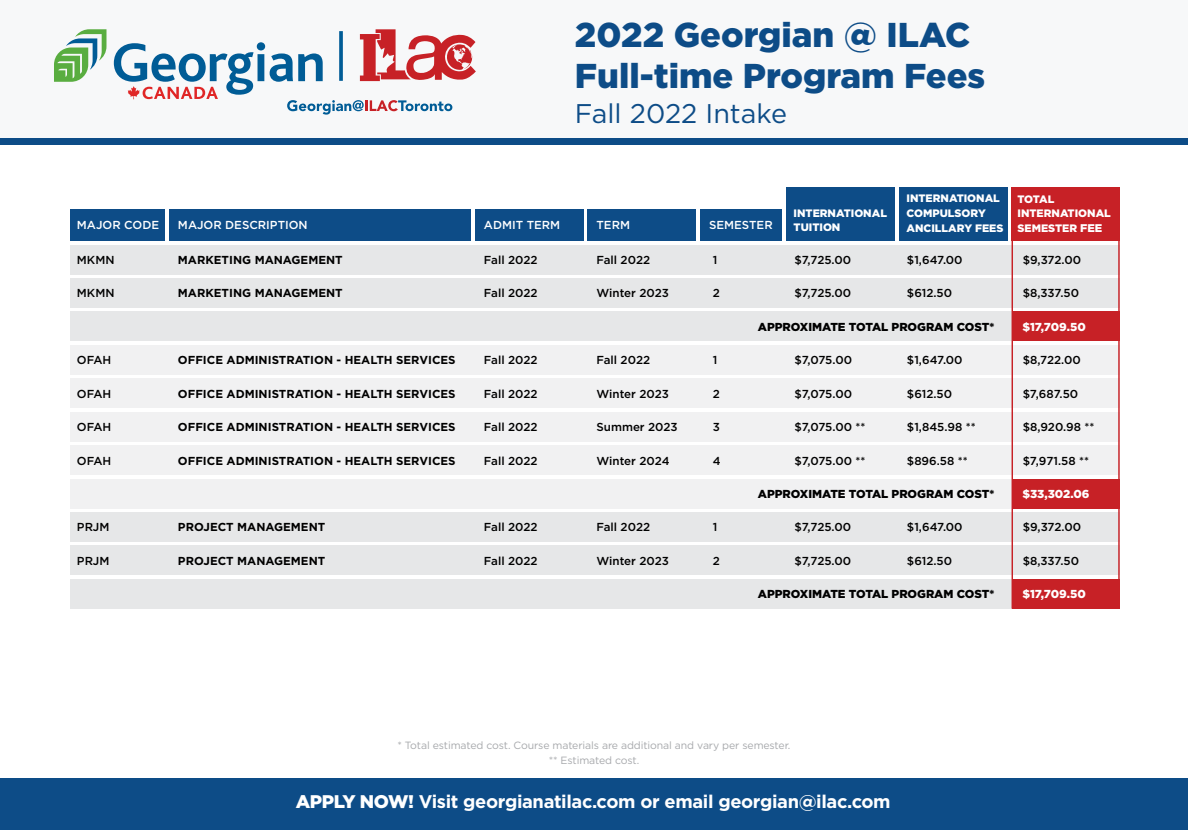
<style>
.page{position:relative;width:1188px;height:830px;background:#fff}
.page>*{position:absolute;margin:0;border:0;box-sizing:border-box;transform-origin:0 0}
.t1{font:900 34.5px/41.4px "Gotham";color:#0d4c87}
.t2{font:27px "Gotham";color:#0d4c87}
.t3{font:700 18.3px "Gotham";letter-spacing:-.02em;color:#fff}
.t4{font:500 11.55px "Gotham";color:#000}
.t5{font:700 11.55px "Gotham";color:#000}
.t6{font:900 11.55px "Gotham";color:#000}
.t7{font:500 11.55px "Gotham";color:#fff}
.t8{font:900 11.55px "Gotham";color:#fff}
.t9{font:900 10.8px/14.5px "Gotham";color:#fff}
.t10{font:10.5px/14.4px "Gotham";letter-spacing:-.01em;color:#a7a9ac;text-align:center}
.s1{font-size:11.1px}
.s2{font-weight:900}
</style>
<div class="page">
<div style="left:71px;top:345px;width:1049px;height:30px;background:#f1f1f2"></div>
<div style="left:71px;top:412px;width:1049px;height:30px;background:#f1f1f2"></div>
<div style="left:71px;top:379px;width:1049px;height:29px;background:#f1f1f2"></div>
<div style="left:71px;top:445px;width:1049px;height:30px;background:#f1f1f2"></div>
<div style="left:71px;top:479px;width:1049px;height:29px;background:#f1f1f2"></div>
<div style="left:1012px;top:479px;width:107px;height:29px;background:#c72126"></div>
<div style="left:71px;top:245px;width:1049px;height:29px;background:#e6e7e8"></div>
<div style="left:71px;top:278px;width:1049px;height:30px;background:#e6e7e8"></div>
<div style="left:71px;top:312px;width:1049px;height:29px;background:#e6e7e8"></div>
<div style="left:1012px;top:312px;width:107px;height:29px;background:#c72126"></div>
<div style="left:0;top:0;width:1188px;height:142px;background:#f7f8f9"></div>
<div style="left:0;top:139px;width:1188px;height:6px;background:#0d4c87"></div>
<div style="left:0;top:779px;width:1188px;height:51px;background:#0d4c87"></div>
<svg style="left:54px;top:29px;width:52px;height:53px"></svg>
<svg style="left:114px;top:29px;width:362px;height:86px"></svg>
<div style="left:71px;top:210px;width:94px;height:31px;background:#0d4c87"></div>
<div style="left:588px;top:210px;width:108px;height:31px;background:#0d4c87"></div>
<div style="left:475px;top:210px;width:108px;height:31px;background:#0d4c87"></div>
<div style="left:1012px;top:188px;width:108px;height:53px;background:#c72126"></div>
<div style="left:700px;top:210px;width:82px;height:31px;background:#0d4c87"></div>
<div style="left:786px;top:188px;width:109px;height:53px;background:#0d4c87"></div>
<div style="left:899px;top:188px;width:108px;height:53px;background:#0d4c87"></div>
<div style="left:169px;top:210px;width:302px;height:31px;background:#0d4c87"></div>
<div style="left:71px;top:512px;width:1049px;height:30px;background:#e6e7e8"></div>
<div style="left:71px;top:546px;width:1049px;height:29px;background:#e6e7e8"></div>
<div style="left:71px;top:579px;width:1049px;height:30px;background:#e6e7e8"></div>
<div style="left:1012px;top:579px;width:107px;height:30px;background:#c72126"></div>
<div style="left:1012px;top:188px;width:108px;height:421px;border:1px solid #c72126"></div>
<h1 class="t1" style="left:575px;top:13px;width:412px">2022 Georgian @ ILAC<br>Full-time Program Fees</h1>
<h2 class="t2" style="left:575px;top:96px;width:214px">Fall 2022 Intake</h2>
<p class="t9" style="left:907px;top:191px;width:99px">INTERNATIONAL<br>COMPULSORY<br>ANCILLARY FEES</p>
<p class="t9" style="left:1018px;top:191px;width:95px">TOTAL<br>INTERNATIONAL</p>
<p class="t9" style="left:794px;top:206px;width:95px">INTERNATIONAL<br>TUITION</p>
<p class="t7" style="left:77px;top:218px;width:84px">MAJOR CODE</p>
<p class="t7" style="left:484px;top:218px;width:78px">ADMIT TERM</p>
<p class="t7" style="left:597px;top:218px;width:35px">TERM</p>
<p class="t7" style="left:709px;top:218px;width:65px">SEMESTER</p>
<p class="t7" style="left:178px;top:218px;width:131px">MAJOR DESCRIPTION</p>
<p class="t9" style="left:1018px;top:220px;width:86px">SEMESTER <span class="s1">FEE</span></p>
<p class="t4" style="left:77px;top:252px;width:39px">MKMN</p>
<p class="t4" style="left:77px;top:286px;width:39px">MKMN</p>
<p class="t5" style="left:178px;top:252px;width:166px">MARKETING MANAGEMENT</p>
<p class="t5" style="left:178px;top:286px;width:166px">MARKETING MANAGEMENT</p>
<p class="t4" style="left:484px;top:252px;width:55px">Fall 2022</p>
<p class="t4" style="left:597px;top:252px;width:55px">Fall 2022</p>
<p class="t4" style="left:484px;top:286px;width:55px">Fall 2022</p>
<p class="t4" style="left:597px;top:286px;width:74px">Winter 2023</p>
<p class="t4" style="left:713px;top:252px;width:6px">1</p>
<p class="t4" style="left:713px;top:286px;width:9px">2</p>
<p class="t4" style="left:794px;top:252px;width:58px">$7,725.00</p>
<p class="t4" style="left:794px;top:286px;width:58px">$7,725.00</p>
<p class="t6" style="left:758px;top:319px;width:238px">APPROXIMATE TOTAL PROGRAM COST*</p>
<p class="t4" style="left:907px;top:252px;width:57px">$1,647.00</p>
<p class="t4" style="left:907px;top:286px;width:47px">$612.50</p>
<p class="t4" style="left:1023px;top:252px;width:60px">$9,372.00</p>
<p class="t4" style="left:1023px;top:286px;width:58px">$8,337.50</p>
<p class="t8" style="left:1022px;top:319px;width:65px">$17,709.50</p>
<p class="t4" style="left:77px;top:353px;width:36px">OFAH</p>
<p class="t5" style="left:178px;top:353px;width:279px">OFFICE ADMINISTRATION - HEALTH SERVICES</p>
<p class="t4" style="left:484px;top:353px;width:55px">Fall 2022</p>
<p class="t4" style="left:597px;top:353px;width:55px">Fall 2022</p>
<p class="t4" style="left:713px;top:353px;width:6px">1</p>
<p class="t4" style="left:794px;top:353px;width:59px">$7,075.00</p>
<p class="t4" style="left:907px;top:353px;width:57px">$1,647.00</p>
<p class="t4" style="left:1023px;top:353px;width:60px">$8,722.00</p>
<p class="t4" style="left:77px;top:386px;width:36px">OFAH</p>
<p class="t5" style="left:178px;top:386px;width:279px">OFFICE ADMINISTRATION - HEALTH SERVICES</p>
<p class="t4" style="left:484px;top:386px;width:55px">Fall 2022</p>
<p class="t4" style="left:597px;top:386px;width:74px">Winter 2023</p>
<p class="t4" style="left:713px;top:386px;width:9px">2</p>
<p class="t4" style="left:794px;top:386px;width:59px">$7,075.00</p>
<p class="t4" style="left:907px;top:386px;width:47px">$612.50</p>
<p class="t4" style="left:1023px;top:386px;width:57px">$7,687.50</p>
<p class="t4" style="left:77px;top:419px;width:36px">OFAH</p>
<p class="t5" style="left:178px;top:419px;width:279px">OFFICE ADMINISTRATION - HEALTH SERVICES</p>
<p class="t4" style="left:484px;top:420px;width:55px">Fall 2022</p>
<p class="t4" style="left:597px;top:420px;width:83px">Summer 2023</p>
<p class="t4" style="left:713px;top:420px;width:9px">3</p>
<p class="t4" style="left:794px;top:420px;width:73px">$7,075.00 **</p>
<p class="t4" style="left:907px;top:420px;width:70px">$1,845.98 **</p>
<p class="t4" style="left:1023px;top:420px;width:73px">$8,920.98 **</p>
<p class="t4" style="left:77px;top:453px;width:36px">OFAH</p>
<p class="t5" style="left:178px;top:453px;width:279px">OFFICE ADMINISTRATION - HEALTH SERVICES</p>
<p class="t4" style="left:484px;top:453px;width:55px">Fall 2022</p>
<p class="t4" style="left:597px;top:453px;width:75px">Winter 2024</p>
<p class="t4" style="left:713px;top:453px;width:9px">4</p>
<p class="t4" style="left:794px;top:453px;width:73px">$7,075.00 **</p>
<p class="t6" style="left:758px;top:486px;width:238px">APPROXIMATE TOTAL PROGRAM COST*</p>
<p class="t4" style="left:907px;top:453px;width:62px">$896.58 **</p>
<p class="t4" style="left:1023px;top:453px;width:68px">$7,971.58 **</p>
<p class="t8" style="left:1022px;top:486px;width:69px">$33,302.06</p>
<p class="t4" style="left:77px;top:520px;width:34px">PRJM</p>
<p class="t4" style="left:77px;top:553px;width:34px">PRJM</p>
<p class="t5" style="left:178px;top:520px;width:149px">PROJECT MANAGEMENT</p>
<p class="t5" style="left:178px;top:553px;width:149px">PROJECT MANAGEMENT</p>
<p class="t4" style="left:484px;top:520px;width:55px">Fall 2022</p>
<p class="t4" style="left:597px;top:520px;width:55px">Fall 2022</p>
<p class="t4" style="left:484px;top:553px;width:55px">Fall 2022</p>
<p class="t4" style="left:597px;top:553px;width:74px">Winter 2023</p>
<p class="t4" style="left:713px;top:520px;width:6px">1</p>
<p class="t4" style="left:713px;top:553px;width:9px">2</p>
<p class="t4" style="left:794px;top:520px;width:58px">$7,725.00</p>
<p class="t4" style="left:794px;top:553px;width:58px">$7,725.00</p>
<p class="t6" style="left:758px;top:586px;width:238px">APPROXIMATE TOTAL PROGRAM COST*</p>
<p class="t4" style="left:907px;top:520px;width:57px">$1,647.00</p>
<p class="t4" style="left:907px;top:553px;width:47px">$612.50</p>
<p class="t4" style="left:1023px;top:520px;width:60px">$9,372.00</p>
<p class="t4" style="left:1023px;top:553px;width:58px">$8,337.50</p>
<p class="t8" style="left:1022px;top:586px;width:65px">$17,709.50</p>
<p class="t10" style="left:397px;top:738px;width:395px">* Total estimated cost. Course materials are additional and vary per semester. ** Estimated cost.</p>
<h3 class="t3" style="left:296px;top:790px;width:596px"><span class="s2">APPLY NOW!</span> Visit georgianatilac.com or email georgian@ilac.com</h3>
</div>
